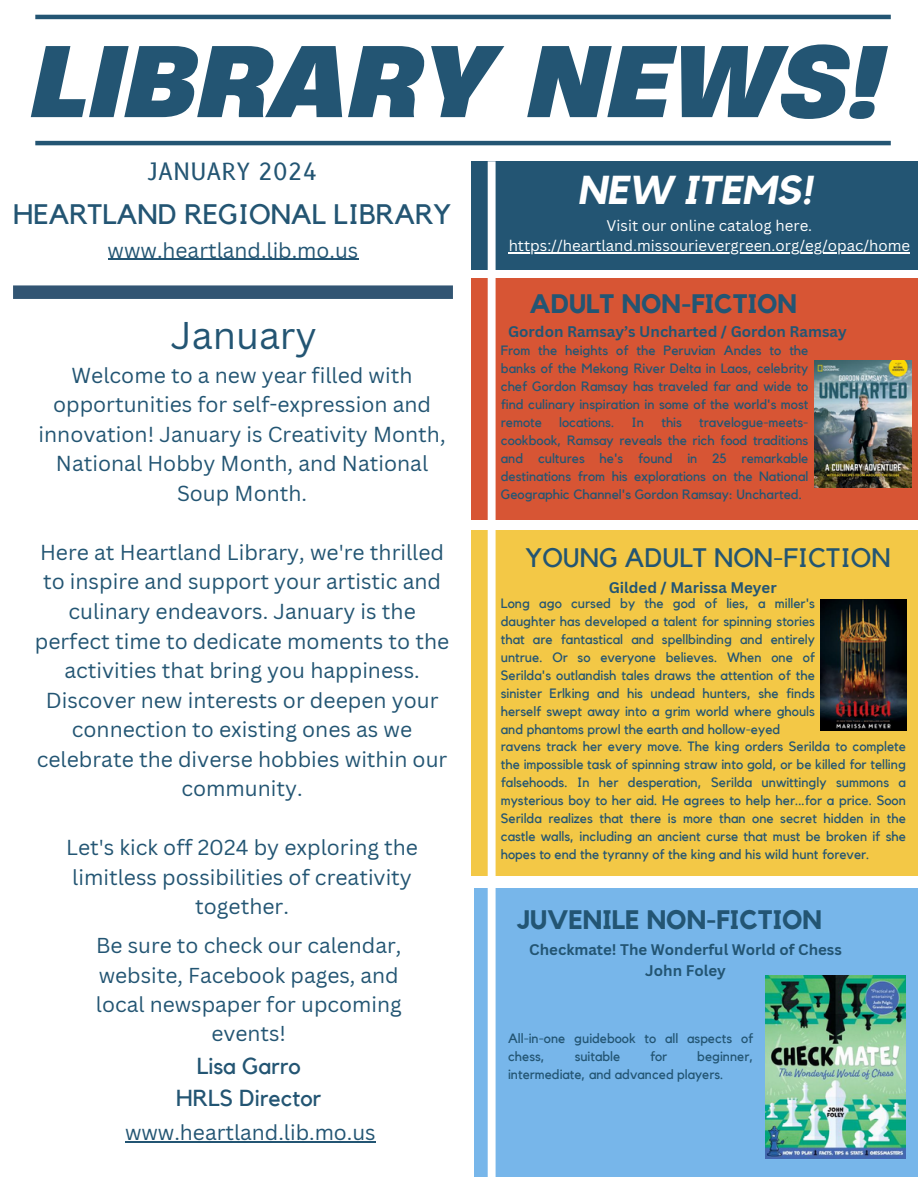
<style>
.page{position:relative;width:918px;height:1188px;background:#fff}
.page>*{position:absolute;margin:0;border:0;box-sizing:border-box;transform-origin:0 0}
.t1{font:italic 700 95.55px "Heading Now 76";color:#235573}
.t2{font:italic 700 40.2px "Kollektif";color:#fff}
.t3{font:37.65px "Canva Sans";color:#235573}
.t4{font:28.2px "Kollektif";color:#235573}
.t5{font:700 26.7px "Kollektif";color:#235573}
.t6{font:26.7px "Kollektif";color:#235573}
.t7{font:23.1px "Kollektif";color:#235573}
.t8{font:23.1px "B612";color:#235573}
.t9{font:21.15px/29.5px "Canva Sans";color:#235573;text-align:center}
.t10{font:21px/29.2px "Canva Sans";color:#235573;text-align:center}
.t11{font:700 15px "Canva Sans";color:#235573}
.t12{font:15px "Canva Sans";color:#fff}
.t13{font:13.5px/18px "Kollektif";color:#235573;text-align:justify}
.t14{font:13.35px/17.9px "Kollektif";color:#235573}
</style>
<div class="page">
<div style="left:13px;top:285px;width:440px;height:14px;background:#325573"></div>
<div style="left:472px;top:161px;width:446px;height:109px;background:#235573"></div>
<div style="left:472px;top:279px;width:446px;height:241px;background:#d75534"></div>
<div style="left:472px;top:530px;width:446px;height:345px;background:#f3c846"></div>
<div style="left:474px;top:888px;width:444px;height:289px;background:#77b6ea"></div>
<div style="left:488px;top:161px;width:8px;height:1027px;background:#fff"></div>
<hr style="left:35px;top:15px;width:856px;height:4px;background:#235573">
<hr style="left:35px;top:141px;width:856px;height:4px;background:#235573">
<img style="left:821px;top:600px;width:85px;height:130px">
<img style="left:814px;top:360px;width:98px;height:128px">
<img style="left:766px;top:976px;width:139px;height:182px">
<hr style="left:108px;top:259px;width:250px;height:1px;background:#235573">
<hr style="left:125px;top:1141px;width:251px;height:2px;background:#235573">
<hr style="left:509px;top:252px;width:401px;height:2px;background:#fff">
<p class="t1" style="left:31px;top:17px;width:854px">LIBRARY NEWS!</p>
<p class="t8" style="left:148px;top:158px;width:172px">JANUARY 2024</p>
<p class="t4" style="left:13px;top:201px;width:440px">HEARTLAND REGIONAL LIBRARY</p>
<p class="t10" style="left:108px;top:235px;width:252px">www.heartland.lib.mo.us</p>
<p class="t3" style="left:171px;top:309px;width:147px">January</p>
<p class="t9" style="left:39px;top:360px;width:409px">Welcome to a new year filled with opportunities for self-expression and innovation! January is Creativity Month,<br>National Hobby Month, and National<br>Soup Month.</p>
<p class="t9" style="left:35px;top:537px;width:416px">Here at Heartland Library, we're thrilled to inspire and support your artistic and culinary endeavors. January is the perfect time to dedicate moments to the activities that bring you happiness.<br>Discover new interests or deepen your connection to existing ones as we celebrate the diverse hobbies within our community.</p>
<p class="t9" style="left:66px;top:832px;width:354px">Let's kick off 2024 by exploring the limitless possibilities of creativity together.</p>
<p class="t10" style="left:96px;top:931px;width:307px">Be sure to check our calendar, website, Facebook pages, and local newspaper for upcoming events!</p>
<p class="t7" style="left:197px;top:1055px;width:106px">Lisa Garro</p>
<p class="t7" style="left:176px;top:1087px;width:146px">HRLS Director</p>
<p class="t10" style="left:125px;top:1118px;width:252px">www.heartland.lib.mo.us</p>
<p class="t2" style="left:577px;top:172px;width:236px">NEW ITEMS!</p>
<p class="t12" style="left:607px;top:215px;width:207px">Visit our online catalog here.</p>
<p class="t12" style="left:509px;top:235px;width:403px">https://heartland.missourievergreen.org/eg/opac/home</p>
<p class="t5" style="left:530px;top:292px;width:269px">ADULT NON-FICTION</p>
<p class="t11" style="left:508px;top:321px;width:340px">Gordon Ramsay’s Uncharted / Gordon Ramsay</p>
<p class="t13" style="left:501px;top:342px;width:309px">From the heights of the Peruvian Andes to the banks of the Mekong River Delta in Laos, celebrity chef Gordon Ramsay has traveled far and wide to find culinary inspiration in some of the world's most remote</p>
<p class="t13" style="left:501px;top:414px;width:309px;text-indent:198px">travelogue-meets&shy;cookbook, Ramsay reveals the rich food traditions and cultures he's found in 25 remarkable destinations from his explorations on the National Geographic Channel's Gordon Ramsay: Uncharted.</p>
<p class="t13" style="left:559px;top:414px;width:57px">locations.</p>
<p class="t13" style="left:632px;top:414px;width:14px">In</p>
<p class="t13" style="left:661px;top:414px;width:22px">this</p>
<p class="t6" style="left:526px;top:545px;width:367px">YOUNG ADULT NON-FICTION</p>
<p class="t11" style="left:609px;top:577px;width:169px">Gilded / Marissa Meyer</p>
<p class="t13" style="left:501px;top:595px;width:316px">Long ago cursed by the god of lies, a miller's daughter has developed a talent for spinning stories that are fantastical and spellbinding and entirely untrue. Or so everyone believes. When one of Serilda's outlandish tales draws the attention of the sinister Erlking and his undead hunters, she finds herself swept away into a grim world where ghouls and phantoms prowl the earth and hollow-eyed</p>
<p class="t13" style="left:501px;top:738px;width:407px">ravens track her every move. The king orders Serilda to complete the impossible task of spinning straw into gold, or be killed for telling falsehoods. In her desperation, Serilda unwittingly summons a mysterious boy to her aid. He agrees to help her...for a price. Soon Serilda realizes that there is more than one secret hidden in the castle walls, including an ancient curse that must be broken if she hopes to end the tyranny of the king and his wild hunt forever.</p>
<p class="t5" style="left:517px;top:907px;width:307px">JUVENILE NON-FICTION</p>
<p class="t11" style="left:529px;top:939px;width:314px">Checkmate! The Wonderful World of Chess</p>
<p class="t11" style="left:645px;top:960px;width:82px">John Foley</p>
<p class="t14" style="left:508px;top:1030px;width:247px">All-in-one guidebook to all aspects of chess,</p>
<p class="t14" style="left:575px;top:1048px;width:47px">suitable</p>
<p class="t14" style="left:650px;top:1048px;width:19px">for</p>
<p class="t14" style="left:508px;top:1048px;width:247px;text-indent:189px">beginner, intermediate, and advanced players.</p>
</div>
